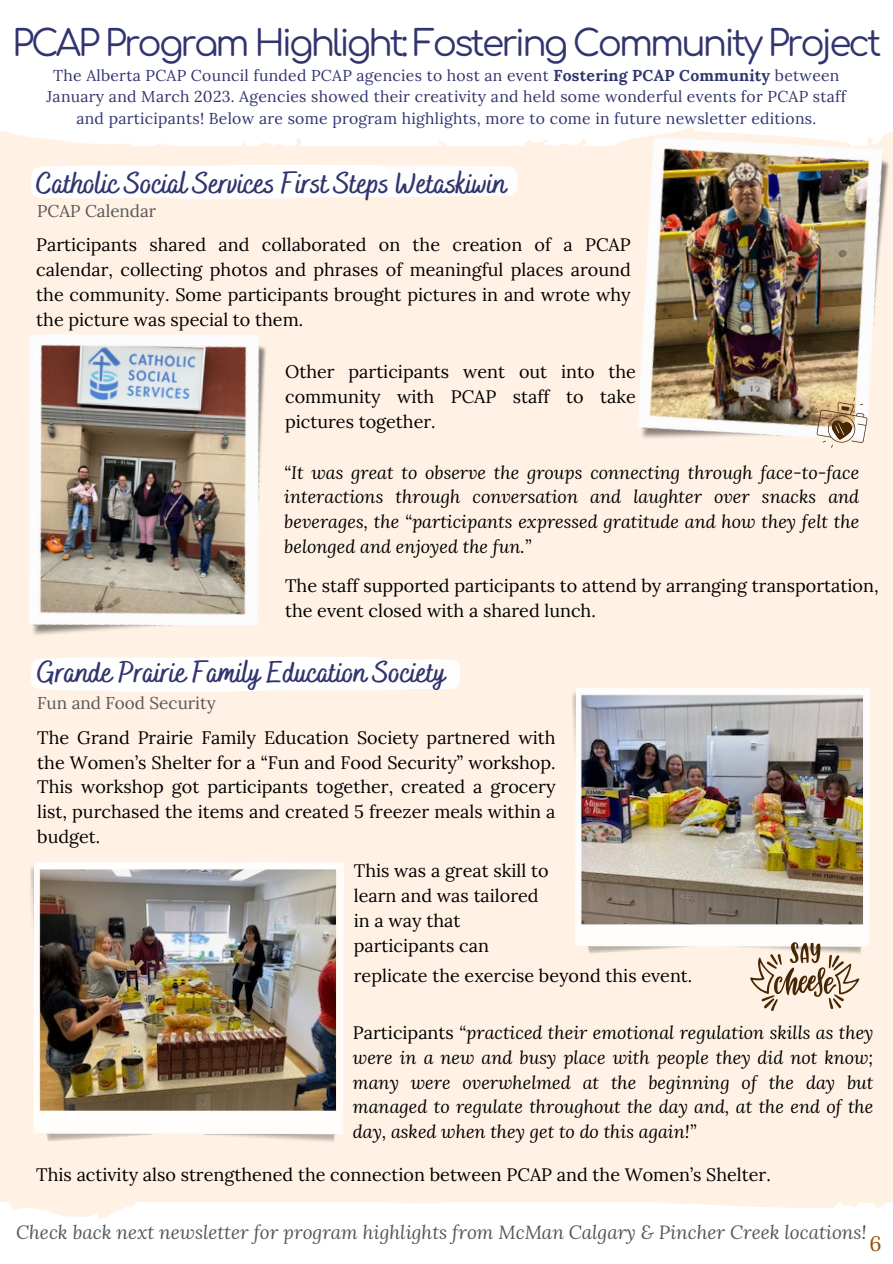
<style>
.page{position:relative;width:893px;height:1264px;background:#fff}
.page>*{position:absolute;margin:0;border:0;box-sizing:border-box;transform-origin:0 0}
.t1{font:36px "Comfortaa";letter-spacing:-.08em;color:#31356e}
.t2{font:700 30px "Bakerie Smooth";color:#31356e}
.t3{font:21px "Lora";color:#994e0b}
.t4{font:italic 18.9px "Lora";color:#575757}
.t5{font:18px/24.8px "Lora";color:#000;text-align:justify}
.t6{font:italic 18px/24.8px "Lora";color:#000;text-align:justify}
.t7{font:17.1px "Lora";color:#575757}
.t8{font:15.75px/21.3px "Lora";letter-spacing:.015em;color:#31356e;text-align:center}
.s1{font-weight:700}
.s2{font-style:normal}
</style>
<div class="page">
<div style="left:0;top:0;width:892px;height:1262px;background:#fff1e4"></div>
<div style="left:0;top:0;width:892px;height:145px;background:#fff"></div>
<div style="left:0;top:1202px;width:892px;height:60px;background:#fff"></div>
<img style="left:616px;top:121px;width:276px;height:318px">
<img style="left:28px;top:334px;width:238px;height:301px">
<img style="left:572px;top:688px;width:297px;height:266px">
<img style="left:31px;top:862px;width:312px;height:280px">
<div style="left:31px;top:165px;width:486px;height:34px;background:#fff"></div>
<svg style="left:31px;top:656px;width:429px;height:36px;background:#fefdfc"></svg>
<svg style="left:816px;top:397px;width:51px;height:51px"></svg>
<svg style="left:750px;top:941px;width:109px;height:70px"></svg>
<p class="t1" style="left:12px;top:24px;width:870px">PCAP Program Highlight: Fostering Community Project</p>
<p class="t8" style="left:46px;top:65px;width:801px">The Alberta PCAP Council funded PCAP agencies to host an event <span class="s1">Fostering PCAP Community</span> between<br>January and March 2023. Agencies showed their creativity and held some wonderful events for PCAP staff and participants! Below are some program highlights, more to come in future newsletter editions.</p>
<p class="t2" style="left:36px;top:165px;width:472px">Catholic Social Services First Steps Wetaskiwin</p>
<p class="t7" style="left:37px;top:199px;width:120px">PCAP Calendar</p>
<p class="t5" style="left:36px;top:232px;width:596px">Participants shared and collaborated on the creation of a PCAP calendar, collecting photos and phrases of meaningful places around the community. Some participants brought pictures in and wrote why the picture was special to them.</p>
<p class="t5" style="left:285px;top:359px;width:352px">Other participants went out into the community with PCAP staff to take pictures together.</p>
<p class="t6" style="left:284px;top:459px;width:576px">“It was great to observe the groups connecting through face-to-face interactions through conversation and laughter over snacks and beverages, the “participants expressed gratitude and how they felt the belonged and enjoyed the fun.”</p>
<p class="t5" style="left:285px;top:573px;width:595px">The staff supported participants to attend by arranging transportation, the event closed with a shared lunch.</p>
<p class="t2" style="left:37px;top:654px;width:410px">Grande Prairie Family Education Society</p>
<p class="t7" style="left:37px;top:691px;width:180px">Fun and Food Security</p>
<p class="t5" style="left:37px;top:724px;width:519px">The Grand Prairie Family Education Society partnered with the Women’s Shelter for a “Fun and Food Security” workshop.<br>This workshop got participants together, created a grocery list, purchased the items and created 5 freezer meals within a budget.</p>
<p class="t5" style="left:354px;top:858px;width:196px;text-align:left">This was a great skill to learn and was tailored in a way that participants can</p>
<p class="t5" style="left:354px;top:963px;width:340px">replicate the exercise beyond this event.</p>
<p class="t6" style="left:353px;top:1019px;width:522px"><span class="s2">Participants</span> “practiced their emotional regulation skills as they were in a new and busy place with people they did not know; many were overwhelmed at the beginning of the day but managed to regulate throughout the day and, at the end of the day, asked when they get to do this again!”</p>
<p class="t5" style="left:36px;top:1162px;width:736px">This activity also strengthened the connection between PCAP and the Women’s Shelter.</p>
<p class="t4" style="left:16px;top:1219px;width:851px">Check back next newsletter for program highlights from McMan Calgary &amp; Pincher Creek locations!</p>
<p class="t3" style="left:869px;top:1229px;width:14px">6</p>
</div>
